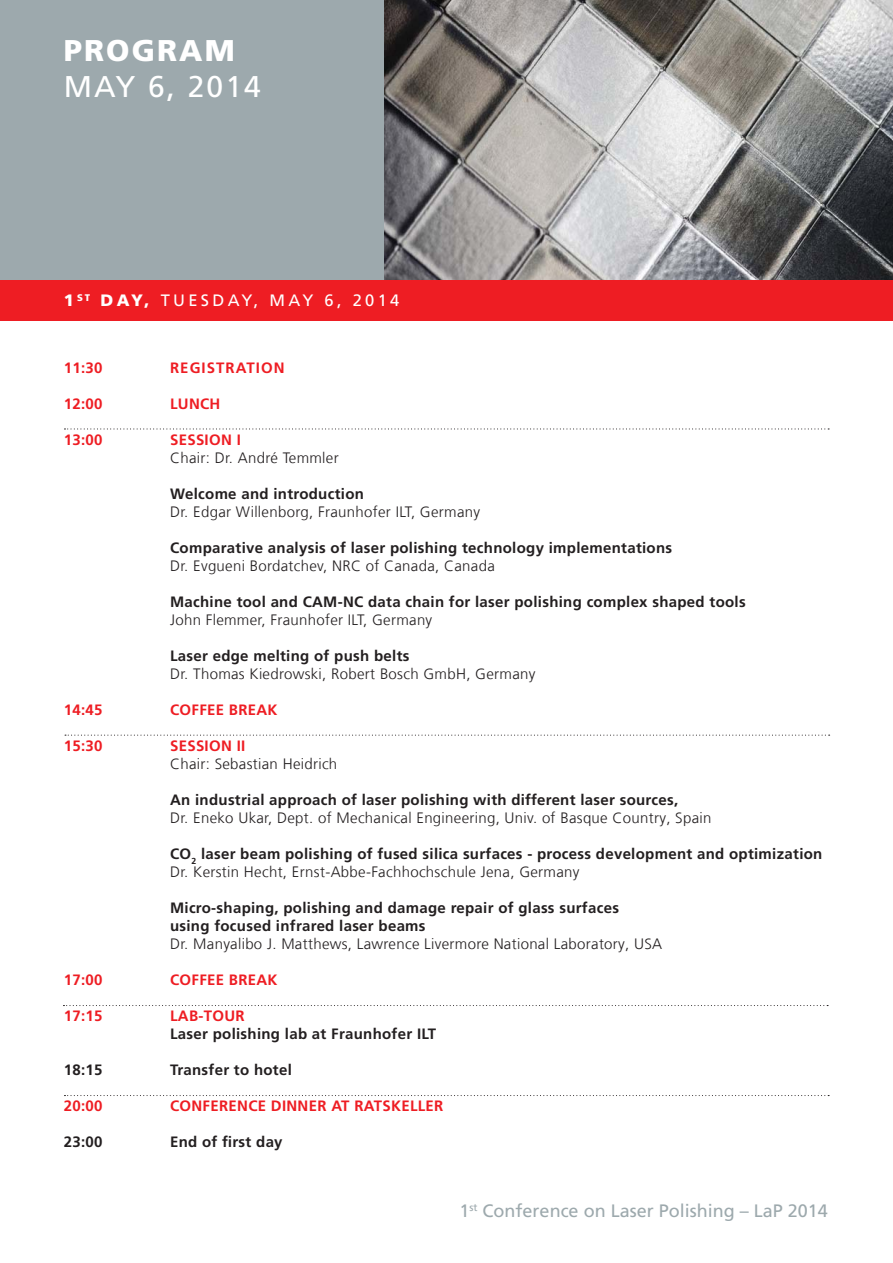
<style>
.page{position:relative;width:893px;height:1263px;background:#fff}
.page>*{position:absolute;margin:0;border:0;box-sizing:border-box;transform-origin:0 0}
.t1{font:30px "Frutiger LT Com";letter-spacing:.07em;color:#fff}
.t2{font:900 30px "Frutiger LT Com";letter-spacing:.07em;color:#fff}
.t3{font:18px "Frutiger LT Com";color:#9da9ad}
.t4{font:16.5px "Frutiger LT Com";letter-spacing:.2em;color:#fff}
.t5{font:700 15px/18px "Frutiger LT Com";letter-spacing:.02em;color:#231f20}
.t6{font:300 15px "Frutiger LT Com";letter-spacing:.02em;color:#231f20}
.t7{font:700 15px "Frutiger LT Com";letter-spacing:.02em;color:#ee1d23}
.t8{font:700 15px "Frutiger LT Com";letter-spacing:.07em;color:#ee1d23}
.s1{font-weight:900}
.s2{font-weight:300}
</style>
<div class="page">
<div style="left:0;top:0;width:893px;height:284px;background:#9da9ad"></div>
<img style="left:385px;top:0;width:508px;height:280px">
<svg style="left:63px;top:1005px;width:765px;height:1px"></svg>
<svg style="left:64px;top:428px;width:765px;height:1px"></svg>
<svg style="left:65px;top:735px;width:765px;height:1px"></svg>
<svg style="left:64px;top:1095px;width:765px;height:1px"></svg>
<div style="left:0;top:280px;width:893px;height:40px;background:#ee1d23"></div>
<h1 class="t2" style="left:64px;top:32px;width:172px">PROGRAM</h1>
<h1 class="t1" style="left:64px;top:69px;width:199px">May 6, 2014</h1>
<p class="t4" style="left:64px;top:291px;width:337px"><span class="s1">1</span> <sup>ST</sup> <span class="s1">DAY,</span> Tuesday, May 6, 2014</p>
<p class="t7" style="left:64px;top:359px;width:40px">11:30</p>
<p class="t8" style="left:170px;top:359px;width:116px">Registration</p>
<p class="t7" style="left:64px;top:395px;width:40px">12:00</p>
<p class="t7" style="left:170px;top:395px;width:52px">Lunch</p>
<p class="t7" style="left:64px;top:431px;width:40px">13:00</p>
<p class="t7" style="left:170px;top:431px;width:70px">Session I</p>
<p class="t6" style="left:170px;top:449px;width:170px">Chair: Dr. André Temmler</p>
<p class="t5" style="left:170px;top:485px;width:195px">Welcome and introduction</p>
<p class="t6" style="left:170px;top:503px;width:311px">Dr. Edgar Willenborg, Fraunhofer ILT, Germany</p>
<p class="t5" style="left:170px;top:539px;width:504px">Comparative analysis of laser polishing technology implementations</p>
<p class="t6" style="left:170px;top:557px;width:326px">Dr. Evgueni Bordatchev, NRC of Canada, Canada</p>
<p class="t5" style="left:170px;top:593px;width:577px">Machine tool and CAM-NC data chain for laser polishing complex shaped tools</p>
<p class="t6" style="left:170px;top:611px;width:264px">John Flemmer, Fraunhofer ILT, Germany</p>
<p class="t5" style="left:170px;top:647px;width:241px">Laser edge melting of push belts</p>
<p class="t6" style="left:170px;top:665px;width:367px">Dr. Thomas Kiedrowski, Robert Bosch GmbH, Germany</p>
<p class="t7" style="left:64px;top:701px;width:40px">14:45</p>
<p class="t7" style="left:170px;top:701px;width:108px">Coffee break</p>
<p class="t7" style="left:64px;top:737px;width:40px">15:30</p>
<p class="t7" style="left:170px;top:737px;width:71px">Session II</p>
<p class="t6" style="left:170px;top:755px;width:169px">Chair: Sebastian Heidrich</p>
<p class="t5" style="left:170px;top:791px;width:510px">An industrial approach of laser polishing with different laser sources,</p>
<p class="t6" style="left:170px;top:809px;width:543px">Dr. Eneko Ukar, Dept. of Mechanical Engineering, Univ. of Basque Country, Spain</p>
<p class="t5" style="left:170px;top:845px;width:654px">CO <sub>2</sub> laser beam polishing of fused silica surfaces - process development and optimization<br><span class="s2">Dr. Kerstin Hecht, Ernst-Abbe-Fachhochschule Jena, Germany</span></p>
<p class="t5" style="left:170px;top:899px;width:450px">Micro-shaping, polishing and damage repair of glass surfaces using focused infrared laser beams</p>
<p class="t6" style="left:170px;top:935px;width:494px">Dr. Manyalibo J. Matthews, Lawrence Livermore National Laboratory, USA</p>
<p class="t7" style="left:64px;top:971px;width:40px">17:00</p>
<p class="t7" style="left:170px;top:971px;width:108px">Coffee break</p>
<p class="t7" style="left:64px;top:1007px;width:78px">17:15 L</p>
<p class="t7" style="left:178px;top:1007px;width:68px">ab-Tour</p>
<p class="t5" style="left:170px;top:1025px;width:254px">Laser polishing lab at Fraunhofer ILT</p>
<p class="t5" style="left:64px;top:1061px;width:78px">18:15 T</p>
<p class="t5" style="left:177px;top:1061px;width:116px">ransfer to hotel</p>
<p class="t7" style="left:64px;top:1097px;width:40px">20:00</p>
<p class="t7" style="left:170px;top:1097px;width:275px">Conference Dinner at Ratskeller</p>
<p class="t5" style="left:64px;top:1133px;width:40px">23:00</p>
<p class="t5" style="left:170px;top:1133px;width:114px">End of first day</p>
<p class="t3" style="left:459px;top:1200px;width:370px">1<sup>st</sup> Conference on Laser Polishing – LaP 2014</p>
</div>
